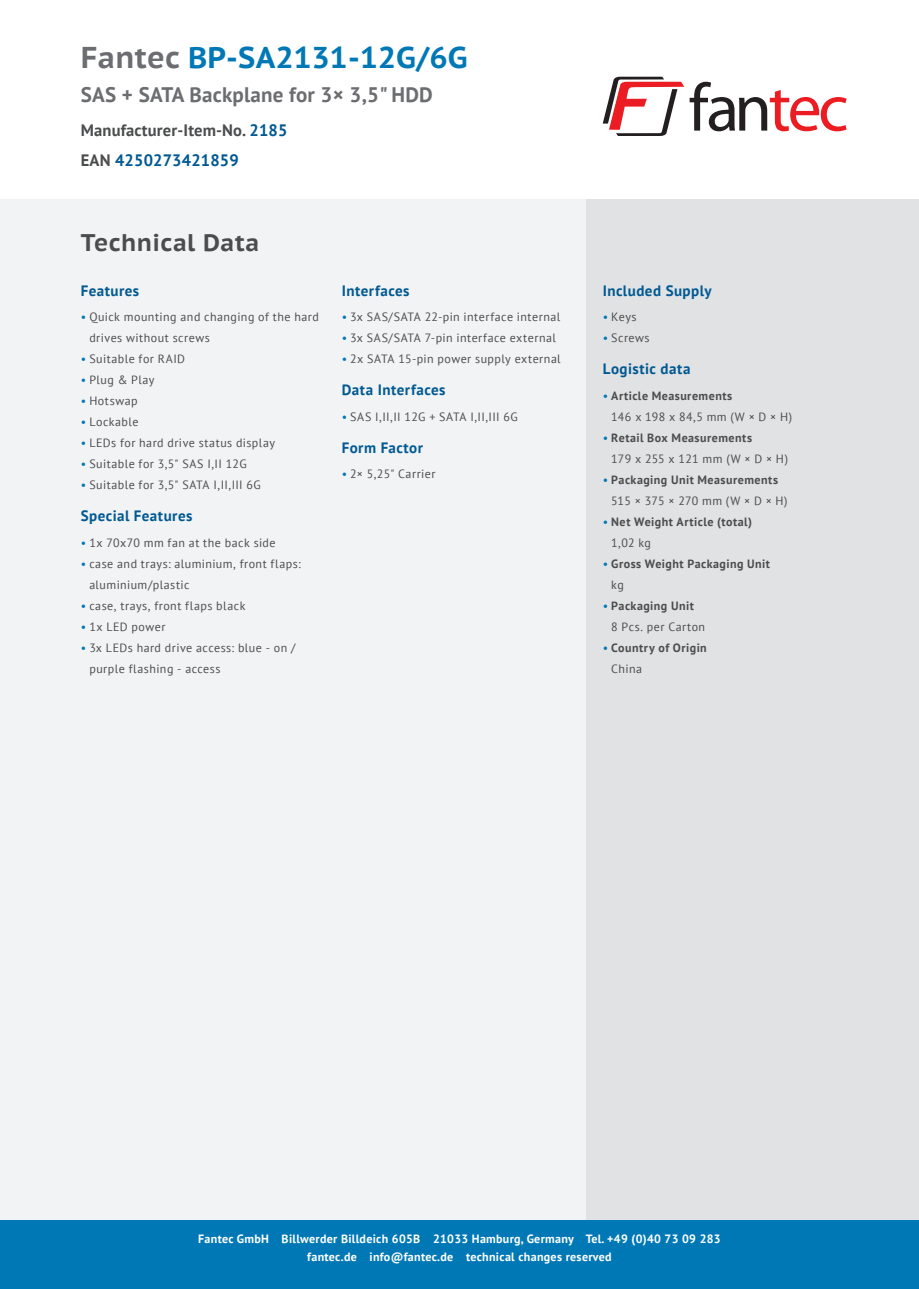
<style>
.page{position:relative;width:919px;height:1289px;background:#fff}
.page>*{position:absolute;margin:0;border:0;box-sizing:border-box;transform-origin:0 0}
.t1{font:700 30px "PT Sans Caption";letter-spacing:.01em;color:#0078b6}
.t2{font:700 24px "PT Sans Caption";letter-spacing:.02em;color:#4b4c4d}
.t3{font:700 21px "PT Sans";letter-spacing:.01em;color:#6c6d70}
.t4{font:700 16.5px/30px "PT Sans";letter-spacing:.01em;color:#4b4c4d}
.Kurzbeschreibung___Daten{font:700 15px "PT Sans";letter-spacing:.03em;color:#005992}
.t5{font:12px/21px "PT Sans";letter-spacing:.04em;color:#4b4c4d}
.t6{font:700 12px/21px "PT Sans";letter-spacing:.04em;color:#4b4c4d}
.t7{font:700 12px/18px "PT Sans";letter-spacing:.025em;color:#fff;text-align:center}
.s1{color:#6c6d70}
.s2{color:#005992}
.s3{color:#0078b6}
.s4{font-weight:700}
.s5{font-weight:400;color:#0078b6}
.s6{font-weight:400}
</style>
<div class="page">
<div style="left:585px;top:200px;width:333px;height:1088px;background:#e1e2e4"></div>
<div style="left:0;top:200px;width:585px;height:1088px;background:#f2f3f4"></div>
<div style="left:0;top:1220px;width:918px;height:68px;background:#0078b6"></div>
<svg style="left:602px;top:77px;width:244px;height:59px"></svg>
<h1 class="t1" style="left:81px;top:37px;width:388px"><span class="s1">Fantec</span> BP-SA2131-12G/6G</h1>
<h3 class="t3" style="left:81px;top:81px;width:353px">SAS + SATA Backplane for 3× 3,5" HDD</h3>
<h3 class="t4" style="left:81px;top:115px;width:208px">Manufacturer-Item-No. <span class="s2">2185<br></span>EAN <span class="s2">4250273421859</span></h3>
<h2 class="t2" style="left:81px;top:226px;width:180px">Technical Data</h2>
<p class="Kurzbeschreibung___Daten" style="left:81px;top:280px;width:60px">Features</p>
<p class="t5" style="left:89px;top:306px;width:231px;text-indent:-9px"><span class="s3">•</span> Quick mounting and changing of the hard drives without screws</p>
<p class="t5" style="left:81px;top:348px;width:106px"><span class="s3">•</span> Suitable for RAID</p>
<p class="t5" style="left:81px;top:369px;width:75px"><span class="s3">•</span> Plug &amp; Play</p>
<p class="t5" style="left:81px;top:390px;width:58px"><span class="s3">•</span> Hotswap</p>
<p class="t5" style="left:81px;top:411px;width:59px"><span class="s3">•</span> Lockable</p>
<p class="t5" style="left:81px;top:432px;width:196px"><span class="s3">•</span> LEDs for hard drive status display</p>
<p class="t5" style="left:81px;top:453px;width:167px"><span class="s3">•</span> Suitable for 3,5" SAS I,II 12G</p>
<p class="t5" style="left:81px;top:474px;width:182px"><span class="s3">•</span> Suitable for 3,5" SATA I,II,III 6G</p>
<p class="Kurzbeschreibung___Daten" style="left:81px;top:506px;width:113px">Special Features</p>
<p class="t5" style="left:81px;top:531px;width:196px"><span class="s3">•</span> 1x 70x70 mm fan at the back side</p>
<p class="t5" style="left:89px;top:552px;width:213px;text-indent:-9px"><span class="s3">•</span> case and trays: aluminium, front flaps: aluminium/plastic</p>
<p class="t5" style="left:81px;top:594px;width:166px"><span class="s3">•</span> case, trays, front flaps black</p>
<p class="t5" style="left:81px;top:615px;width:86px"><span class="s3">•</span> 1x LED power</p>
<p class="t5" style="left:89px;top:636px;width:207px;text-indent:-9px"><span class="s3">•</span> 3x LEDs hard drive access: blue - on / purple flashing - access</p>
<p class="Kurzbeschreibung___Daten" style="left:342px;top:280px;width:69px">Interfaces</p>
<p class="t5" style="left:342px;top:306px;width:220px"><span class="s3">•</span> 3x SAS/SATA 22-pin interface internal</p>
<p class="t5" style="left:342px;top:327px;width:215px"><span class="s3">•</span> 3x SAS/SATA 7-pin interface external</p>
<p class="t5" style="left:342px;top:348px;width:220px"><span class="s3">•</span> 2x SATA 15-pin power supply external</p>
<p class="Kurzbeschreibung___Daten" style="left:342px;top:380px;width:105px">Data Interfaces</p>
<p class="t5" style="left:342px;top:405px;width:177px"><span class="s3">•</span> SAS I,II,II 12G + SATA I,II,III 6G</p>
<p class="Kurzbeschreibung___Daten" style="left:342px;top:438px;width:83px">Form Factor</p>
<p class="t5" style="left:342px;top:463px;width:95px"><span class="s3">•</span> 2× 5,25" Carrier</p>
<p class="Kurzbeschreibung___Daten" style="left:602px;top:280px;width:110px">Included Supply</p>
<p class="t5" style="left:602px;top:306px;width:35px"><span class="s3">•</span> Keys</p>
<p class="t5" style="left:602px;top:327px;width:48px"><span class="s3">•</span> Screws</p>
<p class="Kurzbeschreibung___Daten" style="left:602px;top:359px;width:89px">Logistic data</p>
<p class="t5" style="left:611px;top:384px;width:182px;text-indent:-9px"><span class="s3">•</span> <span class="s4">Article Measurements<br></span>146 x 198 x 84,5 mm (W × D × H)</p>
<p class="t6" style="left:611px;top:426px;width:178px;text-indent:-9px"><span class="s5">•</span> Retail Box Measurements<br><span class="s6">179 x 255 x 121 mm (W × D × H)</span></p>
<p class="t6" style="left:611px;top:468px;width:178px;text-indent:-9px"><span class="s5">•</span> Packaging Unit Measurements<br><span class="s6">515 × 375 × 270 mm (W × D × H)</span></p>
<p class="t6" style="left:611px;top:510px;width:142px;text-indent:-9px"><span class="s5">•</span> Net Weight Article (total)<br><span class="s6">1,02 kg</span></p>
<p class="t6" style="left:611px;top:552px;width:160px;text-indent:-9px"><span class="s5">•</span> Gross Weight Packaging Unit <span class="s6">kg</span></p>
<p class="t5" style="left:611px;top:594px;width:95px;text-indent:-9px"><span class="s3">•</span> <span class="s4">Packaging Unit<br></span>8 Pcs. per Carton</p>
<p class="t6" style="left:611px;top:636px;width:97px;text-indent:-9px"><span class="s5">•</span> Country of Origin<br><span class="s6">China</span></p>
<p class="t7" style="left:198px;top:1229px;width:524px">Fantec GmbH Billwerder Billdeich 605B 21033 Hamburg, Germany Tel. +49 (0)40 73 09 283 fantec.de info@fantec.de technical changes reserved</p>
</div>
